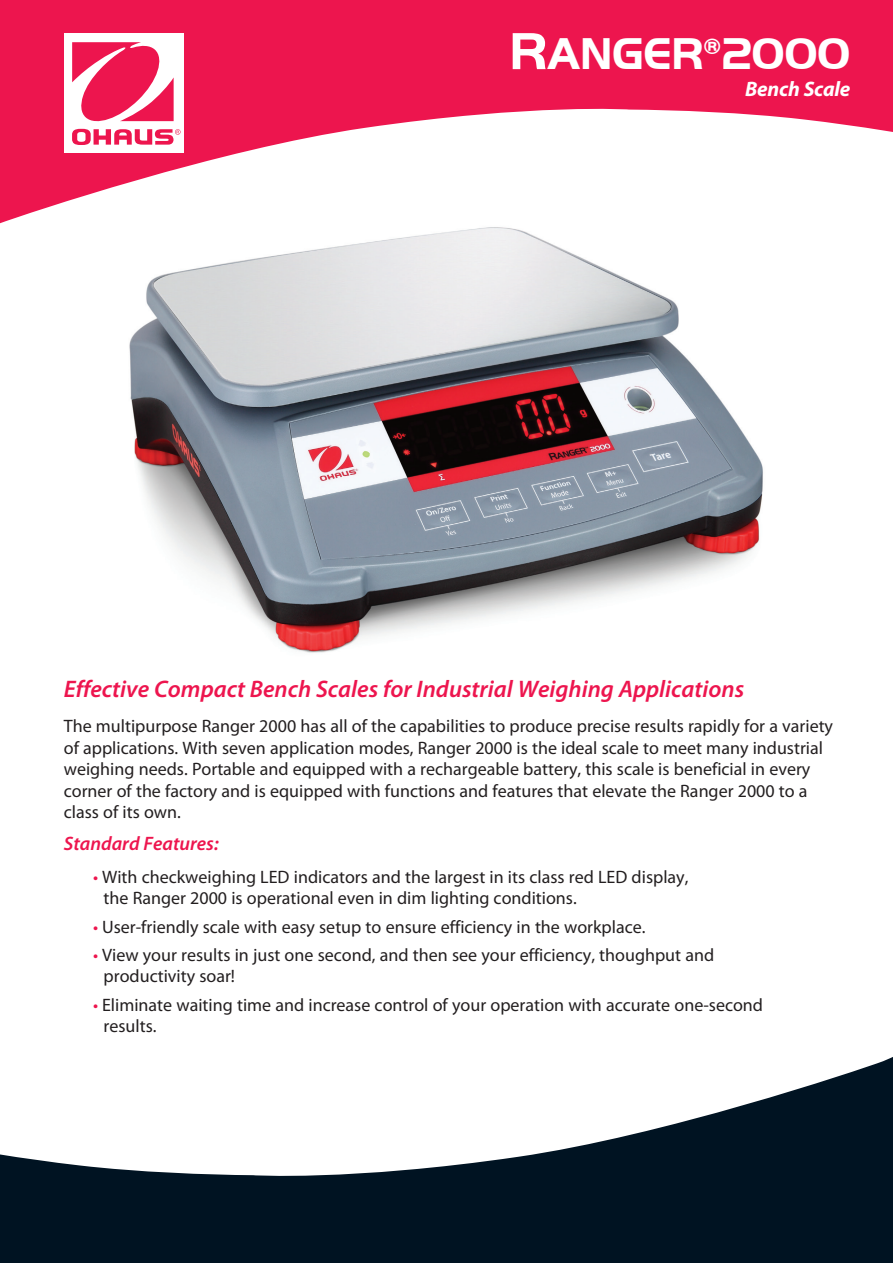
<style>
.page{position:relative;width:893px;height:1263px;background:#fff}
.page>*{position:absolute;margin:0;border:0;box-sizing:border-box;transform-origin:0 0}
.Cover_Product_Name{font:700 45.9px "Handel Got D";letter-spacing:-.01em;color:#fff}
.Cover_Headline_Text{font:italic 600 24px "Myriad Pro";color:#ed154e}
.Cover_Product_Sub_Ti{font:italic 700 21px "Myriad Pro";letter-spacing:-.01em;color:#fff}
.Cover_Standard_Featu{font:italic 600 19.5px "Myriad Pro";color:#ed154e}
.Cover_Copy_Text{font:18px/21.6px "Myriad Pro";color:#231f20}
.Cover_Bullet_List{font:18px/21.6px "Myriad Pro";color:#231f20}
.s1{font-size:54px}
.s2{color:#ed154e}
</style>
<div class="page">
<img style="left:129px;top:233px;width:634px;height:420px">
<svg style="left:0;top:0;width:893px;height:233px;fill:#ed154e"></svg>
<div style="left:64px;top:34px;width:119px;height:119px;background:#fff"></div>
<svg style="left:72px;top:42px;width:109px;height:103px"></svg>
<svg style="left:0;top:1057px;width:893px;height:206px;fill:#001322"></svg>
<p class="Cover_Product_Name" style="left:509px;top:28px;width:343px"><span class="s1">R</span>ANGER<sup>®</sup>2000</p>
<p class="Cover_Product_Sub_Ti" style="left:745px;top:75px;width:107px">Bench Scale</p>
<p class="Cover_Headline_Text" style="left:64px;top:674px;width:682px">Effective Compact Bench Scales for Industrial Weighing Applications</p>
<p class="Cover_Copy_Text" style="left:64px;top:715px;width:771px">The multipurpose Ranger 2000 has all of the capabilities to produce precise results rapidly for a variety of applications. With seven application modes, Ranger 2000 is the ideal scale to meet many industrial weighing needs. Portable and equipped with a rechargeable battery, this scale is beneficial in every corner of the factory and is equipped with functions and features that elevate the Ranger 2000 to a class of its own.</p>
<p class="Cover_Standard_Featu" style="left:64px;top:831px;width:156px">Standard Features:</p>
<p class="Cover_Bullet_List" style="left:104px;top:865px;width:586px;text-indent:-11px"><span class="s2">•</span> With checkweighing LED indicators and the largest in its class red LED display, the Ranger 2000 is operational even in dim lighting conditions.</p>
<p class="Cover_Bullet_List" style="left:93px;top:915px;width:554px"><span class="s2">•</span> User-friendly scale with easy setup to ensure efficiency in the workplace.</p>
<p class="Cover_Bullet_List" style="left:104px;top:944px;width:612px;text-indent:-11px"><span class="s2">•</span> View your results in just one second, and then see your efficiency, thoughput and productivity soar!</p>
<p class="Cover_Bullet_List" style="left:104px;top:994px;width:661px;text-indent:-11px"><span class="s2">•</span> Eliminate waiting time and increase control of your operation with accurate one-second results.</p>
</div>
